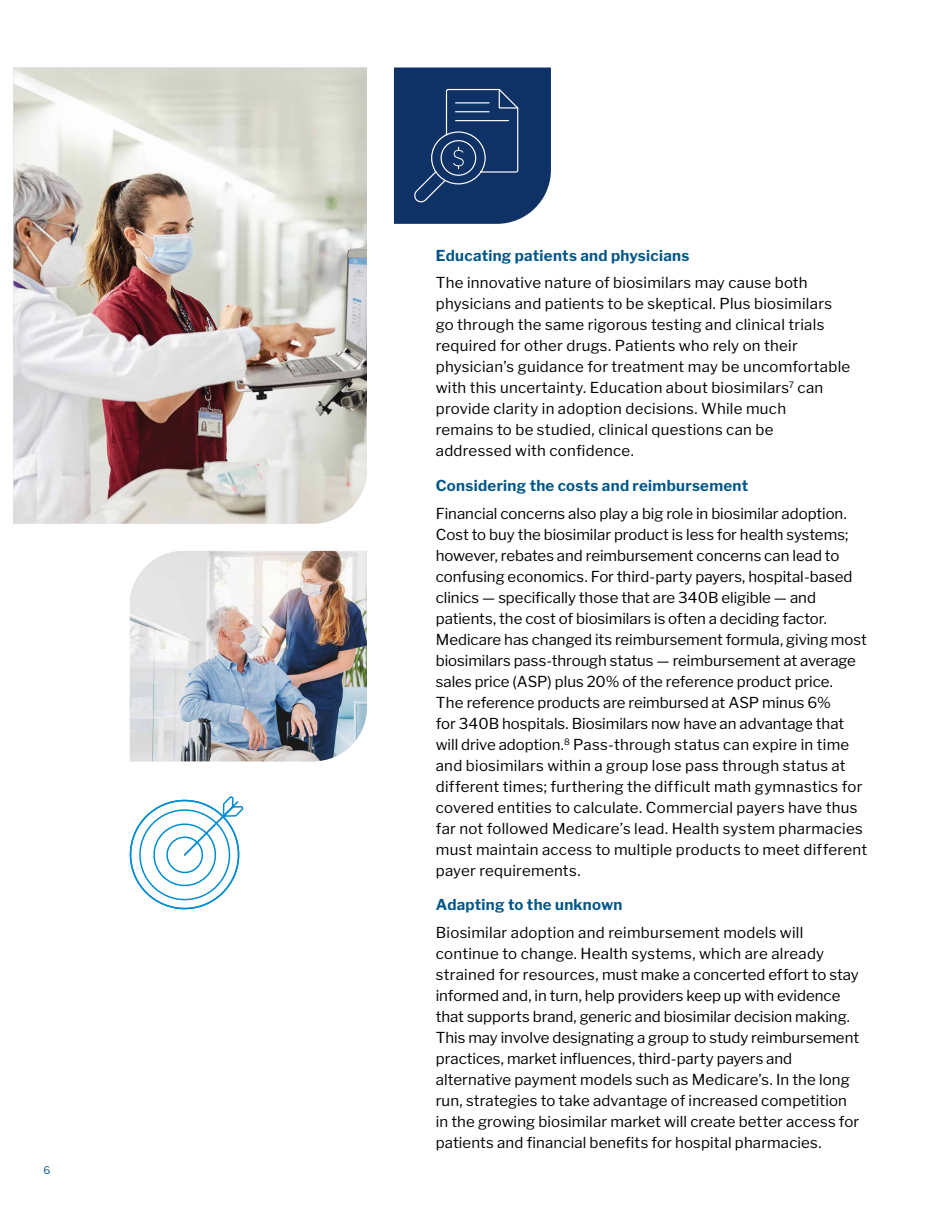
<style>
.page{position:relative;width:945px;height:1215px;background:#fff}
.page>*{position:absolute;margin:0;border:0;box-sizing:border-box;transform-origin:0 0}
.t1{font:15px/21px "Libre Franklin";letter-spacing:.005em;color:#000}
.t2{font:700 15px "Libre Franklin";letter-spacing:.02em;color:#005689}
.t3{font:10.5px "Libre Franklin";color:#005689}
</style>
<div class="page">
<svg style="left:394px;top:68px;width:157px;height:156px"></svg>
<img style="left:14px;top:68px;width:353px;height:456px">
<img style="left:130px;top:551px;width:237px;height:210px">
<svg style="left:136px;top:685px;width:109px;height:221px"></svg>
<p class="t3" style="left:44px;top:1163px;width:8px">6</p>
<p class="t2" style="left:436px;top:246px;width:255px">Educating patients and physicians</p>
<p class="t1" style="left:436px;top:273px;width:416px">The innovative nature of biosimilars may cause both physicians and patients to be skeptical. Plus biosimilars go through the same rigorous testing and clinical trials required for other drugs. Patients who rely on their physician’s guidance for treatment may be uncomfortable with this uncertainty. Education about biosimilars<sup>7</sup> can provide clarity in adoption decisions. While much<br>remains to be studied, clinical questions can be addressed with confidence.</p>
<p class="t2" style="left:436px;top:477px;width:314px">Considering the costs and reimbursement</p>
<p class="t1" style="left:436px;top:503px;width:433px">Financial concerns also play a big role in biosimilar adoption.<br>Cost to buy the biosimilar product is less for health systems; however, rebates and reimbursement concerns can lead to confusing economics. For third-party payers, hospital-based clinics — specifically those that are 340B eligible — and patients, the cost of biosimilars is often a deciding factor.<br>Medicare has changed its reimbursement formula, giving most biosimilars pass-through status — reimbursement at average sales price (ASP) plus 20% of the reference product price.<br>The reference products are reimbursed at ASP minus 6%<br>for 340B hospitals. Biosimilars now have an advantage that will drive adoption.<sup>8</sup> Pass-through status can expire in time and biosimilars within a group lose pass through status at different times; furthering the difficult math gymnastics for covered entities to calculate. Commercial payers have thus far not followed Medicare’s lead. Health system pharmacies must maintain access to multiple products to meet different payer requirements.</p>
<p class="t2" style="left:436px;top:896px;width:188px">Adapting to the unknown</p>
<p class="t1" style="left:436px;top:922px;width:425px">Biosimilar adoption and reimbursement models will continue to change. Health systems, which are already strained for resources, must make a concerted effort to stay informed and, in turn, help providers keep up with evidence that supports brand, generic and biosimilar decision making.<br>This may involve designating a group to study reimbursement practices, market influences, third-party payers and alternative payment models such as Medicare’s. In the long run, strategies to take advantage of increased competition in the growing biosimilar market will create better access for patients and financial benefits for hospital pharmacies.</p>
</div>
